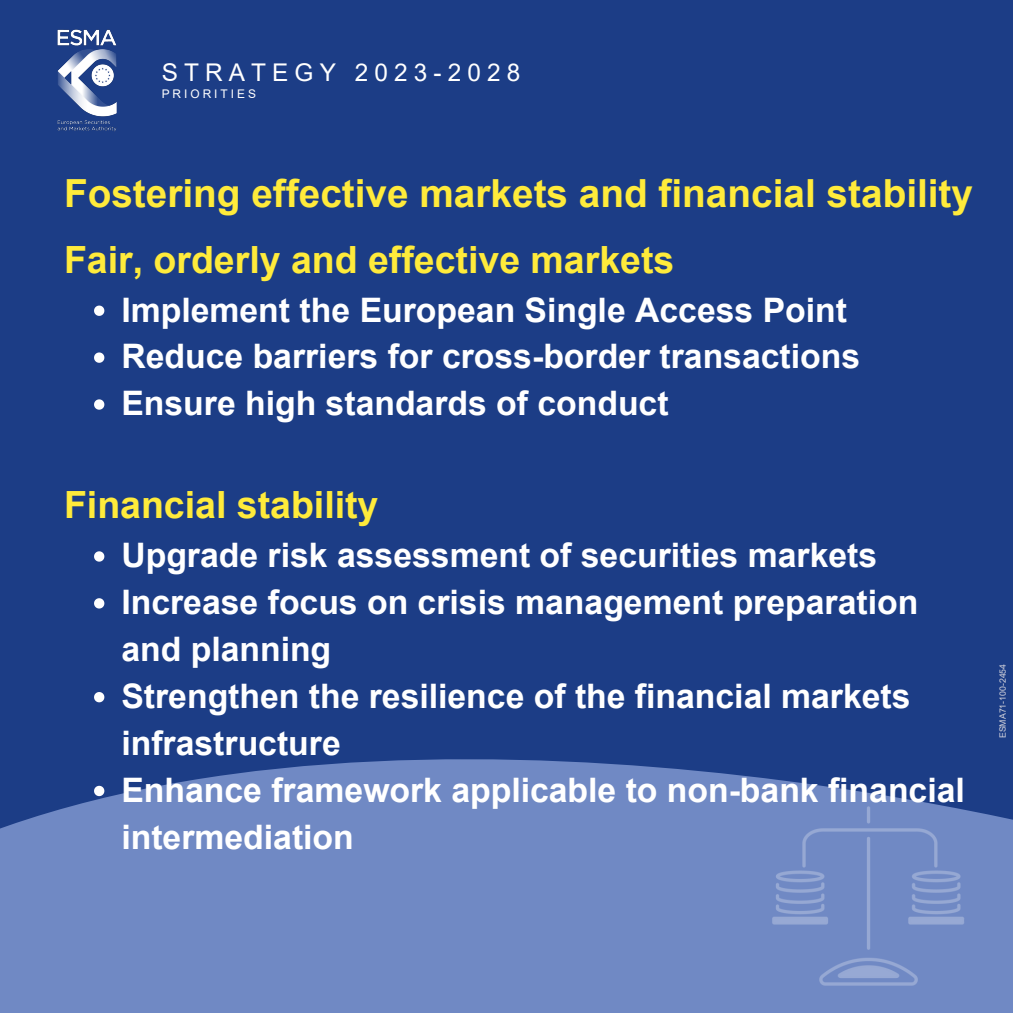
<style>
.page{position:relative;width:1013px;height:1013px;background:#fff}
.page>*{position:absolute;margin:0;border:0;box-sizing:border-box;transform-origin:0 0}
.t1{font:700 38.75px "Arial";color:#ffeb3b}
.t2{font:700 37.5px "Arial";color:#ffeb3b}
.t3{font:700 33.75px/46.9px "Arial";color:#fff}
.t4{font:24.38px "Arial";letter-spacing:.25em;color:#fff}
.t5{font:11.88px "Arial";letter-spacing:.25em;color:#fff}
.t6{font:8.75px "Arial";color:#d2d2db}
</style>
<div class="page">
<div style="left:0;top:0;width:1012px;height:1012px;background:#1c3d86"></div>
<svg style="left:0;top:695px;width:1012px;height:317px;fill:#7089c4"></svg>
<svg style="left:94px;top:305px;width:10px;height:11px"></svg>
<svg style="left:94px;top:352px;width:10px;height:11px"></svg>
<svg style="left:94px;top:399px;width:10px;height:10px"></svg>
<svg style="left:94px;top:551px;width:10px;height:10px"></svg>
<svg style="left:94px;top:598px;width:10px;height:10px"></svg>
<svg style="left:94px;top:692px;width:10px;height:10px"></svg>
<svg style="left:94px;top:785px;width:10px;height:11px"></svg>
<img style="left:768px;top:795px;width:199px;height:199px">
<img style="left:57px;top:29px;width:60px;height:103px">
<p class="t4" style="left:162px;top:59px;width:360px">STRATEGY 2023-2028</p>
<p class="t5" style="left:162px;top:87px;width:96px">PRIORITIES</p>
<p class="t1" style="left:64px;top:171px;width:910px">Fostering effective markets and financial stability</p>
<p class="t2" style="left:64px;top:239px;width:612px">Fair, orderly and effective markets</p>
<p class="t3" style="left:121px;top:286px;width:740px">Implement the European Single Access Point<br>Reduce barriers for cross-border transactions<br>Ensure high standards of conduct</p>
<p class="t2" style="left:64px;top:484px;width:316px">Financial stability</p>
<p class="t3" style="left:121px;top:532px;width:845px">Upgrade risk assessment of securities markets Increase focus on crisis management preparation and planning<br>Strengthen the resilience of the financial markets infrastructure<br>Enhance framework applicable to non-bank financial intermediation</p>
<p class="t6" style="left:998px;top:738px;width:76px;rotate:-90deg">ESMA71-100-2454</p>
</div>
